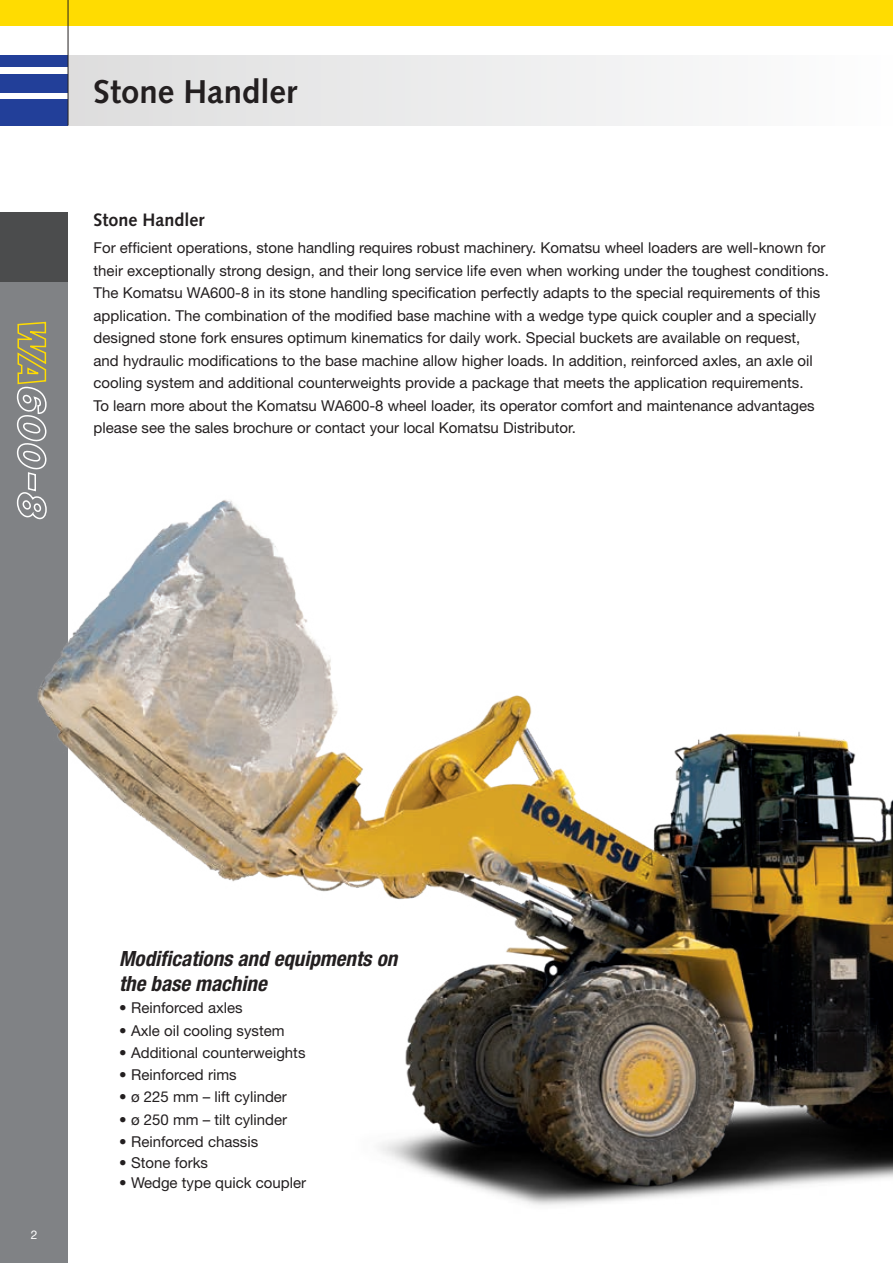
<style>
.page{position:relative;width:893px;height:1263px;background:#fff}
.page>*{position:absolute;margin:0;border:0;box-sizing:border-box;transform-origin:0 0}
.t1{font:700 33px "Syntax LTCE";color:#231f20}
.t2{font:italic 700 condensed 21px/25.2px "Helvetica Neue LT Pro";color:#231f20}
.t3{font:700 18px "Syntax LTCE";color:#231f20}
.t4{font:15px/22.5px "Helvetica Neue LT Pro";color:#231f20}
.t5{font:12px "Helvetica Neue LT Pro";color:#fff}
</style>
<div class="page">
<div style="left:0;top:213px;width:68px;height:1050px;background:#808285"></div>
<div style="left:0;top:99px;width:68px;height:26px;background:#223f99"></div>
<div style="left:0;top:74px;width:68px;height:18px;background:#223f99"></div>
<div style="left:0;top:55px;width:68px;height:12px;background:#223f99"></div>
<div style="left:0;top:0;width:893px;height:26px;background:#ffdc01"></div>
<div style="left:0;top:213px;width:68px;height:69px;background:#4b4c4d"></div>
<div style="left:68px;top:55px;width:825px;height:70px;background:linear-gradient(to right,#ddddde,#fdfdfe)"></div>
<hr style="left:68px;top:0;width:1px;height:125px;background:#231f20">
<img style="left:37px;top:500px;width:856px;height:705px">
<svg style="left:16px;top:321px;width:32px;height:200px"></svg>
<h1 class="t1" style="left:94px;top:73px;width:205px">Stone Handler</h1>
<p class="t3" style="left:94px;top:210px;width:113px">Stone Handler</p>
<p class="t4" style="left:94px;top:236px;width:737px">For efficient operations, stone handling requires robust machinery. Komatsu wheel loaders are well-known for their exceptionally strong design, and their long service life even when working under the toughest conditions.<br>The Komatsu WA600-8 in its stone handling specification perfectly adapts to the special requirements of this application. The combination of the modified base machine with a wedge type quick coupler and a specially designed stone fork ensures optimum kinematics for daily work. Special buckets are available on request, and hydraulic modifications to the base machine allow higher loads. In addition, reinforced axles, an axle oil cooling system and additional counterweights provide a package that meets the application requirements.<br>To learn more about the Komatsu WA600-8 wheel loader, its operator comfort and maintenance advantages please see the sales brochure or contact your local Komatsu Distributor.</p>
<p class="t5" style="left:31px;top:1227px;width:8px">2</p>
<h2 class="t2" style="left:119px;top:946px;width:280px">Modifications and equipments on the base machine</h2>
<p class="t4" style="left:119px;top:996px;width:125px">• Reinforced axles</p>
<p class="t4" style="left:119px;top:1019px;width:167px">• Axle oil cooling system</p>
<p class="t4" style="left:119px;top:1041px;width:188px">• Additional counterweights</p>
<p class="t4" style="left:119px;top:1063px;width:119px">• Reinforced rims</p>
<p class="t4" style="left:119px;top:1085px;width:169px">• ø 225 mm – lift cylinder</p>
<p class="t4" style="left:119px;top:1108px;width:170px">• ø 250 mm – tilt cylinder</p>
<p class="t4" style="left:119px;top:1130px;width:141px">• Reinforced chassis</p>
<p class="t4" style="left:119px;top:1151px;width:90px">• Stone forks</p>
<p class="t4" style="left:119px;top:1171px;width:189px">• Wedge type quick coupler</p>
</div>
